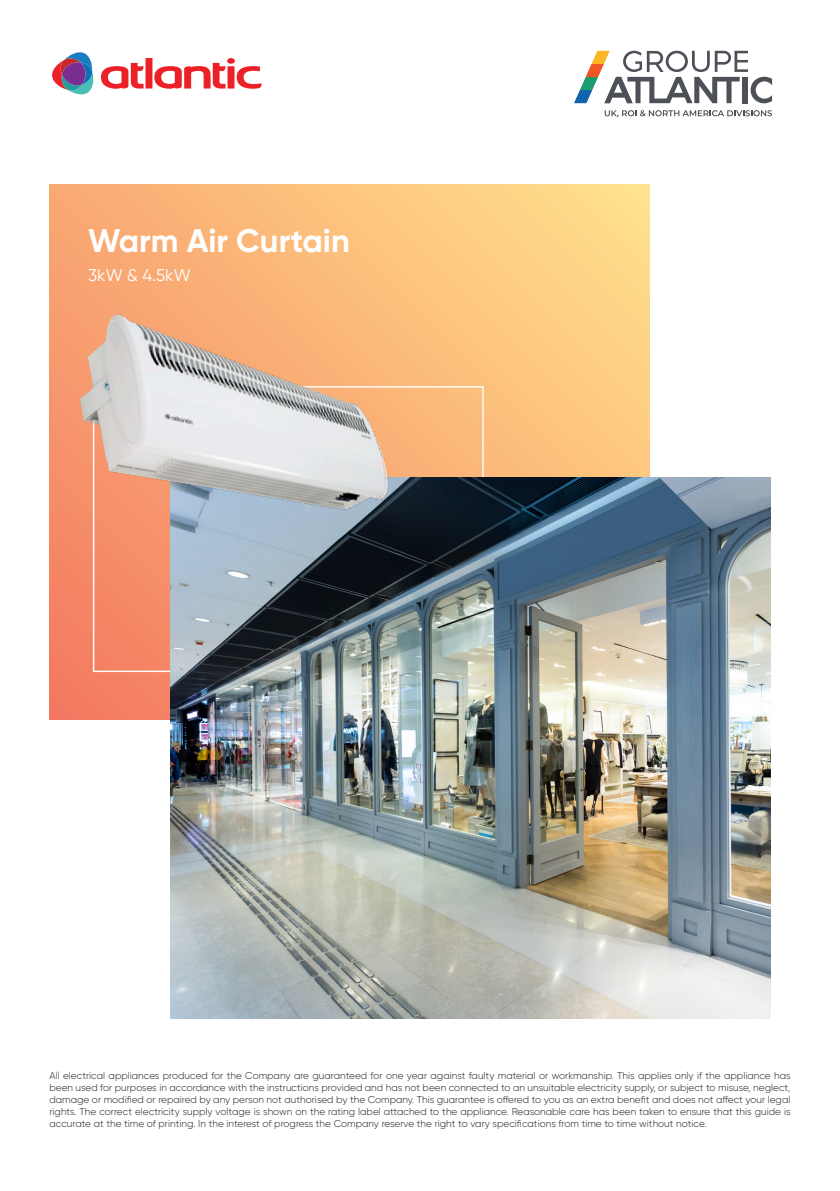
<style>
.page{position:relative;width:840px;height:1191px;background:#fff}
.page>*{position:absolute;margin:0;border:0;box-sizing:border-box;transform-origin:0 0}
.t1{font:700 32.6px "Gilroy";color:#fff}
.t2{font:17px "Gilroy";color:#fff}
.t3{font:300 10px/11.8px "Gilroy";color:#231f20;text-align:justify}
</style>
<div class="page">
<svg style="left:49px;top:184px;width:600px;height:535px;background:#fab679"></svg>
<img style="left:170px;top:477px;width:600px;height:541px">
<svg style="left:52px;top:52px;width:42px;height:43px"></svg>
<svg style="left:101px;top:58px;width:160px;height:31px"></svg>
<svg style="left:604px;top:110px;width:167px;height:6px"></svg>
<svg style="left:574px;top:51px;width:197px;height:52px"></svg>
<img style="left:80px;top:314px;width:309px;height:196px">
<p class="t1" style="left:88px;top:221px;width:263px">Warm Air Curtain</p>
<p class="t2" style="left:88px;top:264px;width:104px">3kW &amp; 4.5kW</p>
<p class="t3" style="left:49px;top:1069px;width:742px">All electrical appliances produced for the Company are guaranteed for one year against faulty material or workmanship. This applies only if the appliance has been used for purposes in accordance with the instructions provided and has not been connected to an unsuitable electricity supply, or subject to misuse, neglect, damage or modified or repaired by any person not authorised by the Company. This guarantee is offered to you as an extra benefit and does not affect your legal rights. The correct electricity supply voltage is shown on the rating label attached to the appliance. Reasonable care has been taken to ensure that this guide is accurate at the time of printing. In the interest of progress the Company reserve the right to vary specifications from time to time without notice.</p>
</div>
